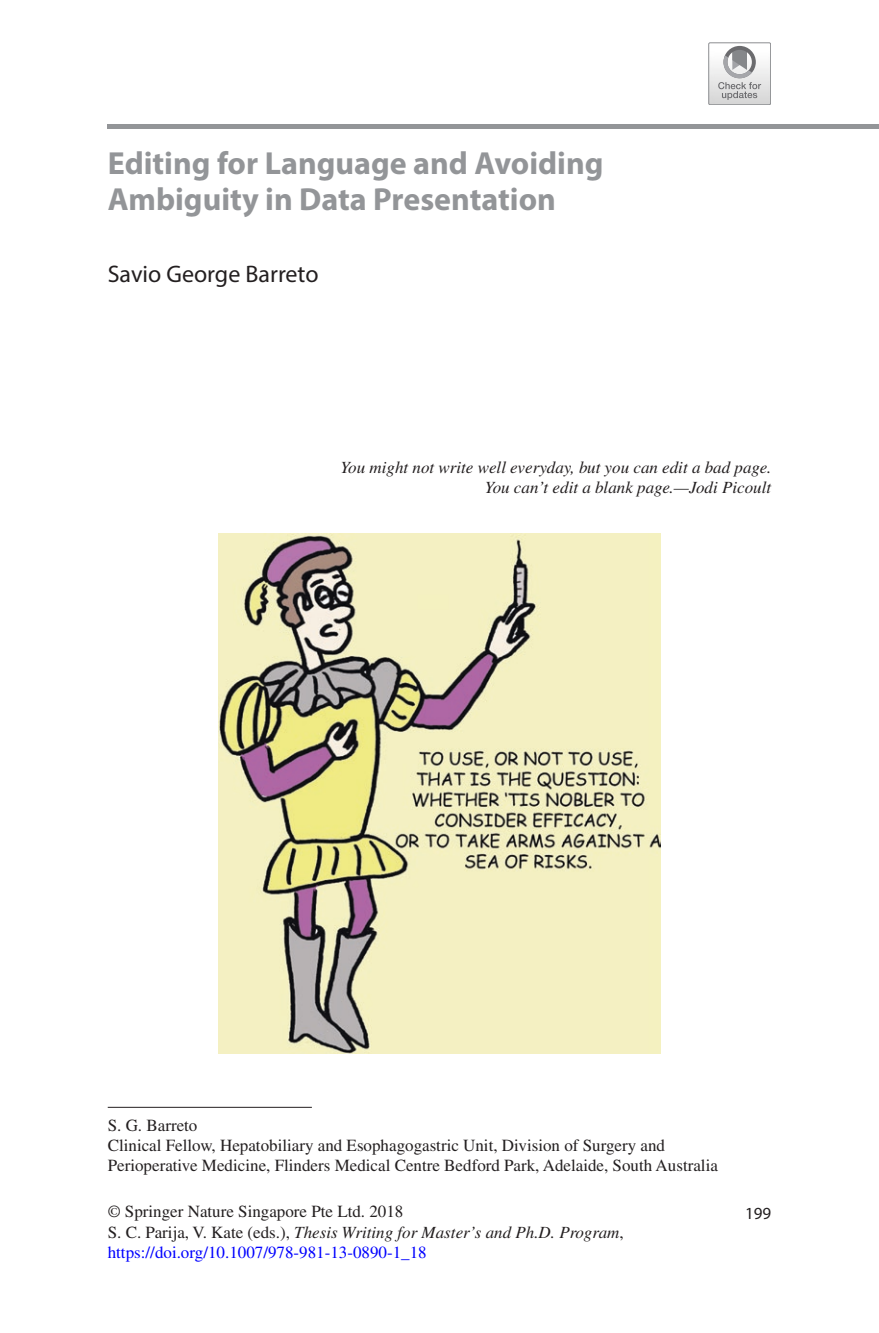
<style>
.page{position:relative;width:879px;height:1333px;background:#fff}
.page>*{position:absolute;margin:0;border:0;box-sizing:border-box;transform-origin:0 0}
.t1{font:700 32px/36px "Frkwxm Myriad Pro";color:#939598}
.t2{font:24px "Jlytkq Myriad Pro";color:#231f20}
.t3{font:17px/20px "Dnphnf Times LT Std";color:#231f20}
.t4{font:italic 17px/20px "Gbrhvh Times LT Std";color:#231f20;text-align:right}
.t5{font:17px "Dnphnf Times LT Std";color:#00f}
.t6{font:17px "Jlytkq Myriad Pro";color:#231f20}
.s1{font-family:"Dnphnf Times LT Std";font-style:normal}
</style>
<div class="page">
<div style="left:708px;top:43px;width:63px;height:62px;border:1px solid #8c8e91"></div>
<svg style="left:718px;top:46px;width:43px;height:54px"></svg>
<hr style="left:108px;top:124px;width:771px;height:4px;background:#939598">
<hr style="left:108px;top:1106px;width:204px;height:1px;background:#231f20">
<img style="left:218px;top:533px;width:442px;height:520px">
<h1 class="t1" style="left:108px;top:144px;width:497px">Editing for Language and Avoiding<br>Ambiguity in Data Presentation</h1>
<h2 class="t2" style="left:108px;top:259px;width:212px">Savio George Barreto</h2>
<p class="t4" style="left:340px;top:457px;width:432px">You might not write well everyday, but you can edit a bad page.<br>You can’t edit a blank page.—Jodi Picoult</p>
<p class="t3" style="left:108px;top:1115px;width:612px">S. G. Barreto<br>Clinical Fellow, Hepatobiliary and Esophagogastric Unit, Division of Surgery and<br>Perioperative Medicine, Flinders Medical Centre Bedford Park, Adelaide, South Australia</p>
<p class="t3" style="left:108px;top:1201px;width:297px">© Springer Nature Singapore Pte Ltd. 2018</p>
<p class="t6" style="left:745px;top:1202px;width:28px">199</p>
<p class="t4" style="left:108px;top:1221px;width:517px"><span class="s1">S. C. Parija, V. Kate (eds.),</span> Thesis Writing for Master’s and Ph.D. Program<span class="s1">,</span></p>
<p class="t5" style="left:108px;top:1242px;width:320px">https://doi.org/10.1007/978-981-13-0890-1_18</p>
</div>
